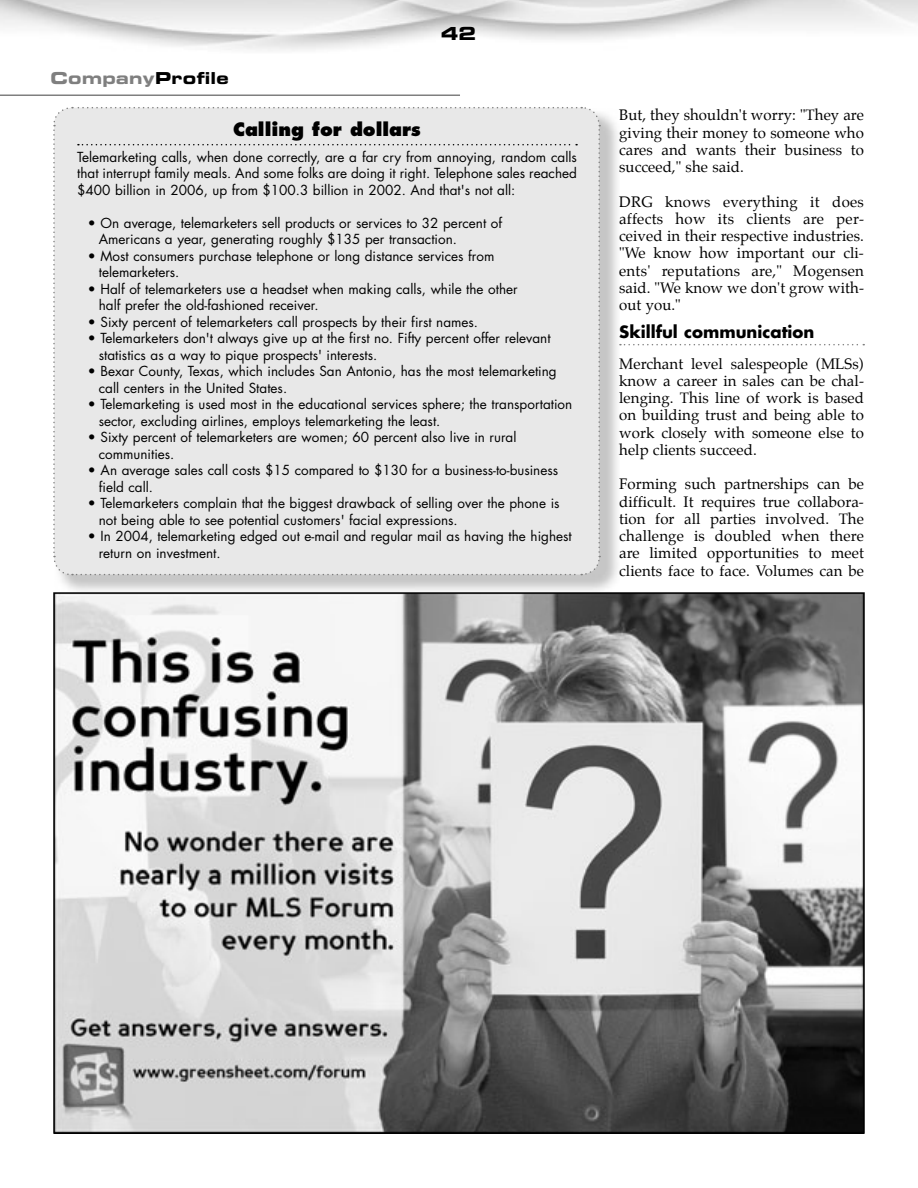
<style>
.page{position:relative;width:918px;height:1188px;background:#fff}
.page>*{position:absolute;margin:0;border:0;box-sizing:border-box;transform-origin:0 0}
.t1{font:800 18px "Futura";color:#000}
.t2{font:18px "Eurostile Bold Extended Two";color:#000}
.t3{font:700 16.5px "Futura";color:#000}
.t4{font:16.5px "Eurostile Bold Extended Two";letter-spacing:.02em;color:#7f7f7f}
.t5{font:15px/17.2px "Palatino";letter-spacing:.005em;color:#000;text-align:justify}
.t6{font:13.5px/16.5px "Futura";color:#000}
.s1{color:#000}
</style>
<div class="page">
<hr style="left:0;top:94px;width:460px;height:2px;background:#7f7f7f">
<svg style="left:620px;top:344px;width:244px;height:1px"></svg>
<div style="left:53px;top:107px;width:548px;height:469px;background:#e8e8e8"></div>
<img style="left:56px;top:595px;width:806px;height:536px">
<p class="t4" style="left:50px;top:72px;width:180px">Company<span class="s1">Profile</span></p>
<h1 class="t2" style="left:441px;top:27px;width:37px">42</h1>
<h1 class="t1" style="left:233px;top:122px;width:189px">Calling for dollars</h1>
<p class="t6" style="left:77px;top:149px;width:501px;text-align:justify">Telemarketing calls, when done correctly, are a far cry from annoying, random calls that interrupt family meals. And some folks are doing it right. Telephone sales reached $400 billion in 2006, up from $100.3 billion in 2002. And that's not all:</p>
<p class="t6" style="left:99px;top:215px;width:405px;text-indent:-11px">• On average, telemarketers sell products or services to 32 percent of<br>Americans a year, generating roughly $135 per transaction.</p>
<p class="t6" style="left:99px;top:248px;width:397px;text-indent:-11px">• Most consumers purchase telephone or long distance services from telemarketers.</p>
<p class="t6" style="left:99px;top:281px;width:420px;text-indent:-11px">• Half of telemarketers use a headset when making calls, while the other half prefer the old-fashioned receiver.</p>
<p class="t6" style="left:88px;top:314px;width:392px">• Sixty percent of telemarketers call prospects by their first names.</p>
<p class="t6" style="left:99px;top:331px;width:453px;text-indent:-11px">• Telemarketers don't always give up at the first no. Fifty percent offer relevant statistics as a way to pique prospects' interests.</p>
<p class="t6" style="left:99px;top:364px;width:460px;text-indent:-11px">• Bexar County, Texas, which includes San Antonio, has the most telemarketing call centers in the United States.</p>
<p class="t6" style="left:99px;top:397px;width:475px;text-indent:-11px">• Telemarketing is used most in the educational services sphere; the transportation sector, excluding airlines, employs telemarketing the least.</p>
<p class="t6" style="left:99px;top:430px;width:419px;text-indent:-11px">• Sixty percent of telemarketers are women; 60 percent also live in rural communities.</p>
<p class="t6" style="left:99px;top:463px;width:461px;text-indent:-11px">• An average sales call costs $15 compared to $130 for a business-to-business field call.</p>
<p class="t6" style="left:99px;top:496px;width:462px;text-indent:-11px">• Telemarketers complain that the biggest drawback of selling over the phone is not being able to see potential customers' facial expressions.</p>
<p class="t6" style="left:99px;top:529px;width:474px;text-indent:-11px">• In 2004, telemarketing edged out e-mail and regular mail as having the highest return on investment.</p>
<p class="t5" style="left:619px;top:108px;width:246px">But, they shouldn't worry: "They are giving their money to someone who cares and wants their business to succeed," she said.</p>
<p class="t5" style="left:619px;top:194px;width:246px">DRG knows everything it does affects how its clients are per&shy;ceived in their respective industries. "We know how important our cli&shy;ents' reputations are," Mogensen said. "We know we don't grow with&shy;out you."</p>
<p class="t3" style="left:619px;top:325px;width:197px">Skillful communication</p>
<p class="t5" style="left:619px;top:356px;width:246px">Merchant level salespeople (MLSs) know a career in sales can be chal&shy;lenging. This line of work is based on building trust and being able to work closely with someone else to help clients succeed.</p>
<p class="t5" style="left:619px;top:477px;width:246px">Forming such partnerships can be difficult. It requires true collabora&shy;tion for all parties involved. The challenge is doubled when there are limited opportunities to meet clients face to face. Volumes can be</p>
</div>
